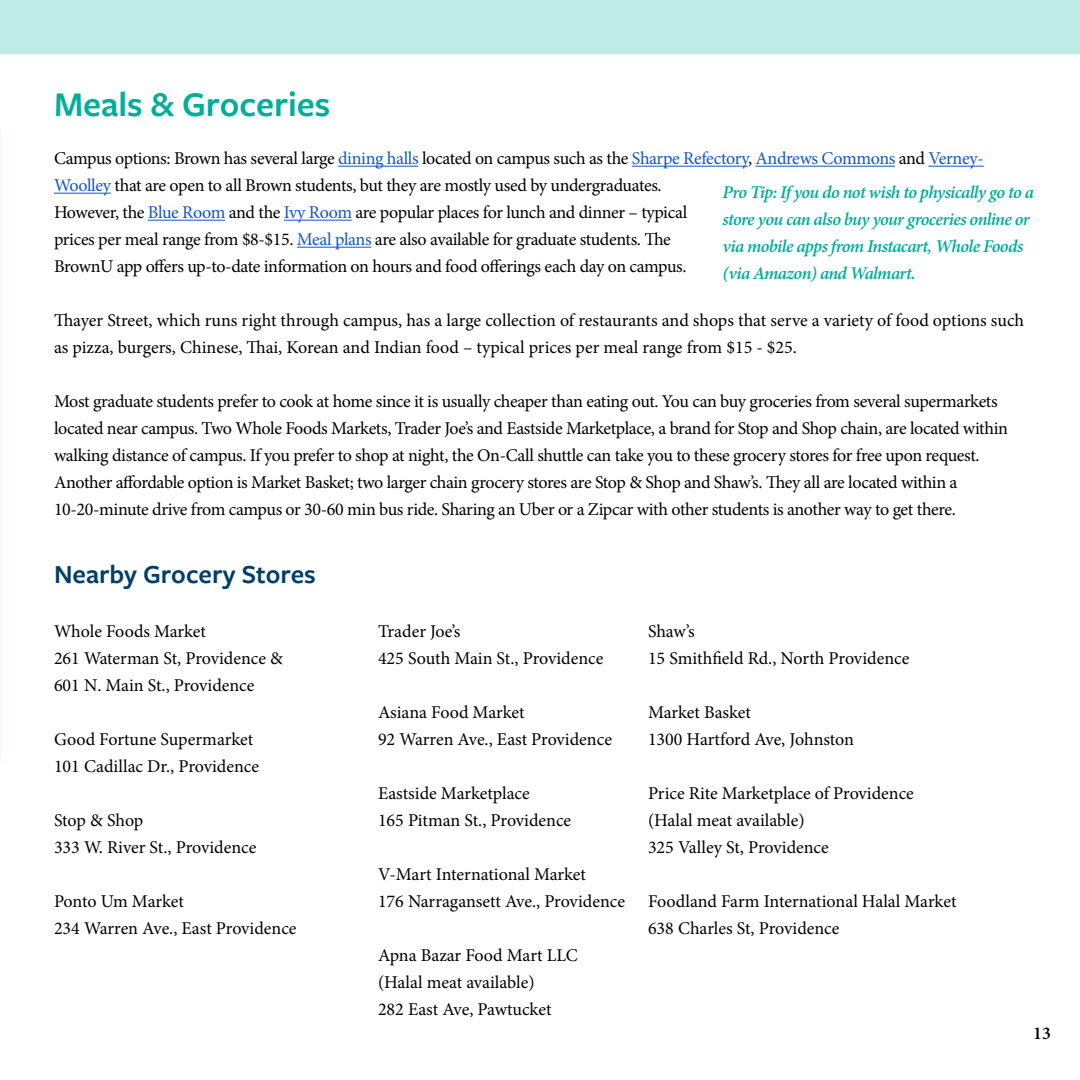
<style>
.page{position:relative;width:1080px;height:1080px;background:#fff}
.page>*{position:absolute;margin:0;border:0;box-sizing:border-box;transform-origin:0 0}
.t1{font:600 36px "Freight Sans Pro";color:#00ae9a}
.t2{font:600 27px "Freight Sans Pro";color:#003e6b}
.t3{font:18px/27px "Minion Pro";letter-spacing:-.015em;color:#000}
.t4{font:italic 600 18px/27px "Minion Pro";letter-spacing:-.035em;color:#00ae9a}
.t5{font:600 18px "Minion Pro";color:#000}
.s1{color:#15c}
</style>
<div class="page">
<div style="left:0;top:0;width:1080px;height:54px;background:#bfebe6"></div>
<hr style="left:338px;top:166px;width:80px;height:1px;background:#15c">
<hr style="left:632px;top:166px;width:116px;height:1px;background:#15c">
<hr style="left:756px;top:166px;width:139px;height:1px;background:#15c">
<hr style="left:928px;top:166px;width:56px;height:1px;background:#15c">
<hr style="left:54px;top:193px;width:57px;height:1px;background:#15c">
<hr style="left:148px;top:220px;width:77px;height:1px;background:#15c">
<hr style="left:284px;top:220px;width:68px;height:1px;background:#15c">
<hr style="left:297px;top:247px;width:74px;height:1px;background:#15c">
<h1 class="t1" style="left:54px;top:80px;width:278px">Meals &amp; Groceries</h1>
<p class="t3" style="left:54px;top:145px;width:931px">Campus options: Brown has several large <span class="s1">dining halls</span> located on campus such as the <span class="s1">Sharpe Refectory</span>, <span class="s1">Andrews Commons</span> and <span class="s1">Verney-Woolley</span> that are open to all Brown students, but they are mostly used by undergraduates.<br>However, the <span class="s1">Blue Room</span> and the <span class="s1">Ivy Room</span> are popular places for lunch and dinner – typical<br>prices per meal range from $8-$15. <span class="s1">Meal plans</span> are also available for graduate students. The<br>BrownU app offers up-to-date information on hours and food offerings each day on campus.</p>
<p class="t3" style="left:54px;top:307px;width:972px">Thayer Street, which runs right through campus, has a large collection of restaurants and shops that serve a variety of food options such as pizza, burgers, Chinese, Thai, Korean and Indian food – typical prices per meal range from $15 - $25.</p>
<p class="t3" style="left:54px;top:388px;width:956px">Most graduate students prefer to cook at home since it is usually cheaper than eating out. You can buy groceries from several supermarkets located near campus. Two Whole Foods Markets, Trader Joe’s and Eastside Marketplace, a brand for Stop and Shop chain, are located within walking distance of campus. If you prefer to shop at night, the On-Call shuttle can take you to these grocery stores for free upon request.<br>Another affordable option is Market Basket; two larger chain grocery stores are Stop &amp; Shop and Shaw’s. They all are located within a 10-20-minute drive from campus or 30-60 min bus ride. Sharing an Uber or a Zipcar with other students is another way to get there.</p>
<p class="t4" style="left:723px;top:179px;width:313px">Pro Tip: If you do not wish to physically go to a store you can also buy your groceries online or via mobile apps from Instacart, Whole Foods (via Amazon) and Walmart.</p>
<h2 class="t2" style="left:54px;top:556px;width:263px">Nearby Grocery Stores</h2>
<p class="t3" style="left:54px;top:618px;width:154px">Whole Foods Market</p>
<p class="t3" style="left:378px;top:618px;width:84px">Trader Joe’s</p>
<p class="t3" style="left:648px;top:618px;width:48px">Shaw’s</p>
<p class="t3" style="left:54px;top:645px;width:230px">261 Waterman St, Providence &amp;</p>
<p class="t3" style="left:378px;top:645px;width:227px">425 South Main St., Providence</p>
<p class="t3" style="left:648px;top:645px;width:263px">15 Smithfield Rd., North Providence</p>
<p class="t3" style="left:54px;top:672px;width:202px">601 N. Main St., Providence</p>
<p class="t3" style="left:378px;top:699px;width:148px">Asiana Food Market</p>
<p class="t3" style="left:648px;top:699px;width:105px">Market Basket</p>
<p class="t3" style="left:54px;top:726px;width:201px">Good Fortune Supermarket</p>
<p class="t3" style="left:378px;top:726px;width:235px">92 Warren Ave., East Providence</p>
<p class="t3" style="left:648px;top:726px;width:208px">1300 Hartford Ave, Johnston</p>
<p class="t3" style="left:54px;top:753px;width:207px">101 Cadillac Dr., Providence</p>
<p class="t3" style="left:378px;top:780px;width:153px">Eastside Marketplace</p>
<p class="t3" style="left:648px;top:780px;width:267px">Price Rite Marketplace of Providence</p>
<p class="t3" style="left:54px;top:807px;width:91px">Stop &amp; Shop</p>
<p class="t3" style="left:378px;top:807px;width:195px">165 Pitman St., Providence</p>
<p class="t3" style="left:648px;top:807px;width:158px">(Halal meat available)</p>
<p class="t3" style="left:54px;top:834px;width:204px">333 W. River St., Providence</p>
<p class="t3" style="left:648px;top:834px;width:182px">325 Valley St, Providence</p>
<p class="t3" style="left:378px;top:861px;width:210px">V-Mart International Market</p>
<p class="t3" style="left:54px;top:888px;width:131px">Ponto Um Market</p>
<p class="t3" style="left:378px;top:888px;width:249px">176 Narragansett Ave., Providence</p>
<p class="t3" style="left:648px;top:888px;width:310px">Foodland Farm International Halal Market</p>
<p class="t3" style="left:54px;top:915px;width:244px">234 Warren Ave., East Providence</p>
<p class="t3" style="left:648px;top:915px;width:193px">638 Charles St, Providence</p>
<p class="t3" style="left:378px;top:942px;width:201px">Apna Bazar Food Mart LLC (Halal meat available)<br>282 East Ave, Pawtucket</p>
<p class="t5" style="left:1033px;top:1021px;width:19px">13</p>
</div>
